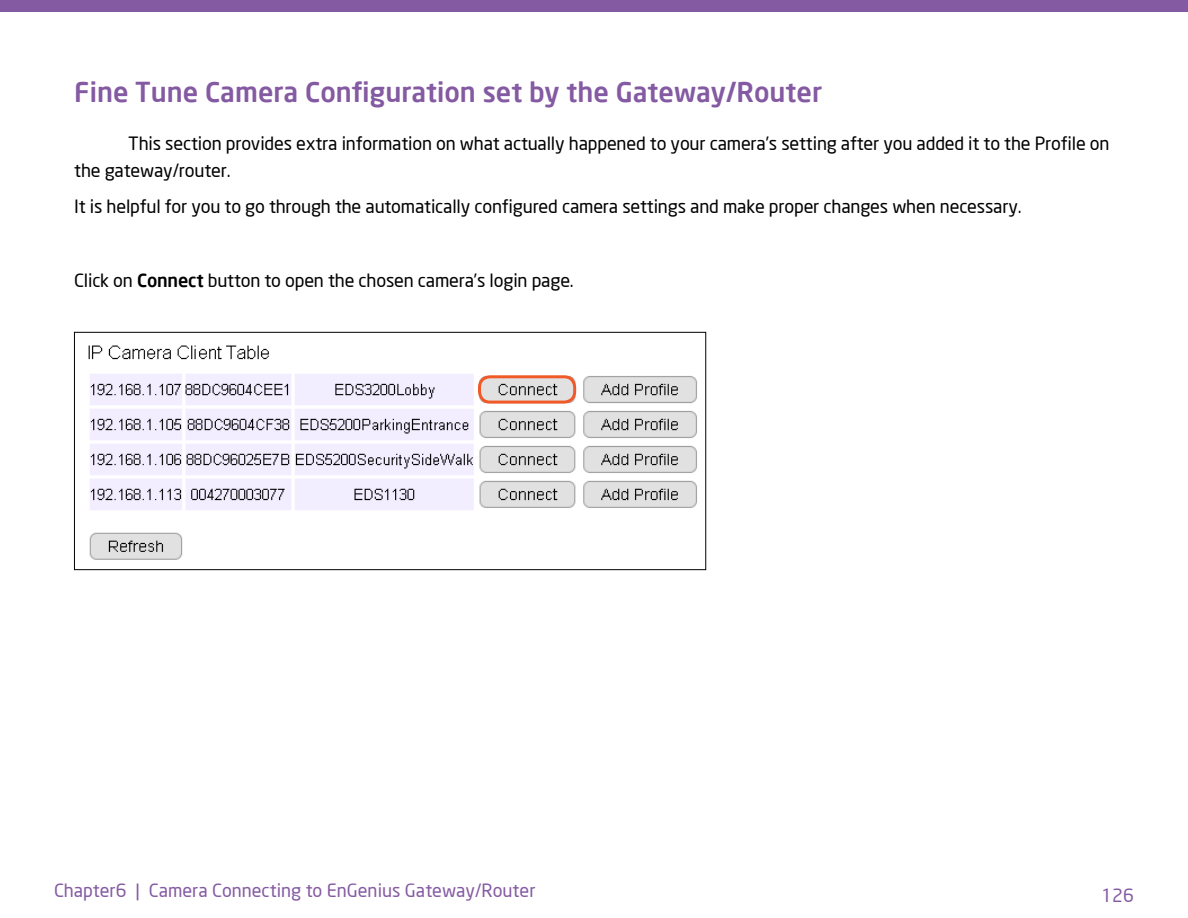
<style>
.page{position:relative;width:1188px;height:918px;background:#fff}
.page>*{position:absolute;margin:0;border:0;box-sizing:border-box;transform-origin:0 0}
.t1{font:500 27px "Neo Sans";color:#845aa2}
.t2{font:18px/27px "Neo Sans";letter-spacing:-.01em;color:#000}
.t3{font:18px "Neo Sans";color:#845aa2}
.s1{font-weight:500}
</style>
<div class="page">
<div style="left:0;top:0;width:1188px;height:11px;background:#845aa2"></div>
<img style="left:88px;top:345px;width:609px;height:215px">
<div style="left:74px;top:332px;width:632px;height:238px;border:1px solid #000"></div>
<div style="left:478px;top:375px;width:98px;height:29px;border:3px solid #f15a28;border-radius:10px"></div>
<p class="t1" style="left:74px;top:75px;width:749px">Fine Tune Camera Configuration set by the Gateway/Router</p>
<p class="t2" style="left:74px;top:129px;width:1037px;text-indent:54px">This section provides extra information on what actually happened to your camera’s setting after you added it to the Profile on the gateway/router.</p>
<p class="t2" style="left:74px;top:193px;width:949px">It is helpful for you to go through the automatically configured camera settings and make proper changes when necessary.</p>
<p class="t2" style="left:74px;top:266px;width:501px">Click on <span class="s1">Connect</span> button to open the chosen camera’s login page.</p>
<p class="t3" style="left:54px;top:880px;width:483px">Chapter6 | Camera Connecting to EnGenius Gateway/Router</p>
<p class="t3" style="left:1101px;top:885px;width:34px">126</p>
</div>
